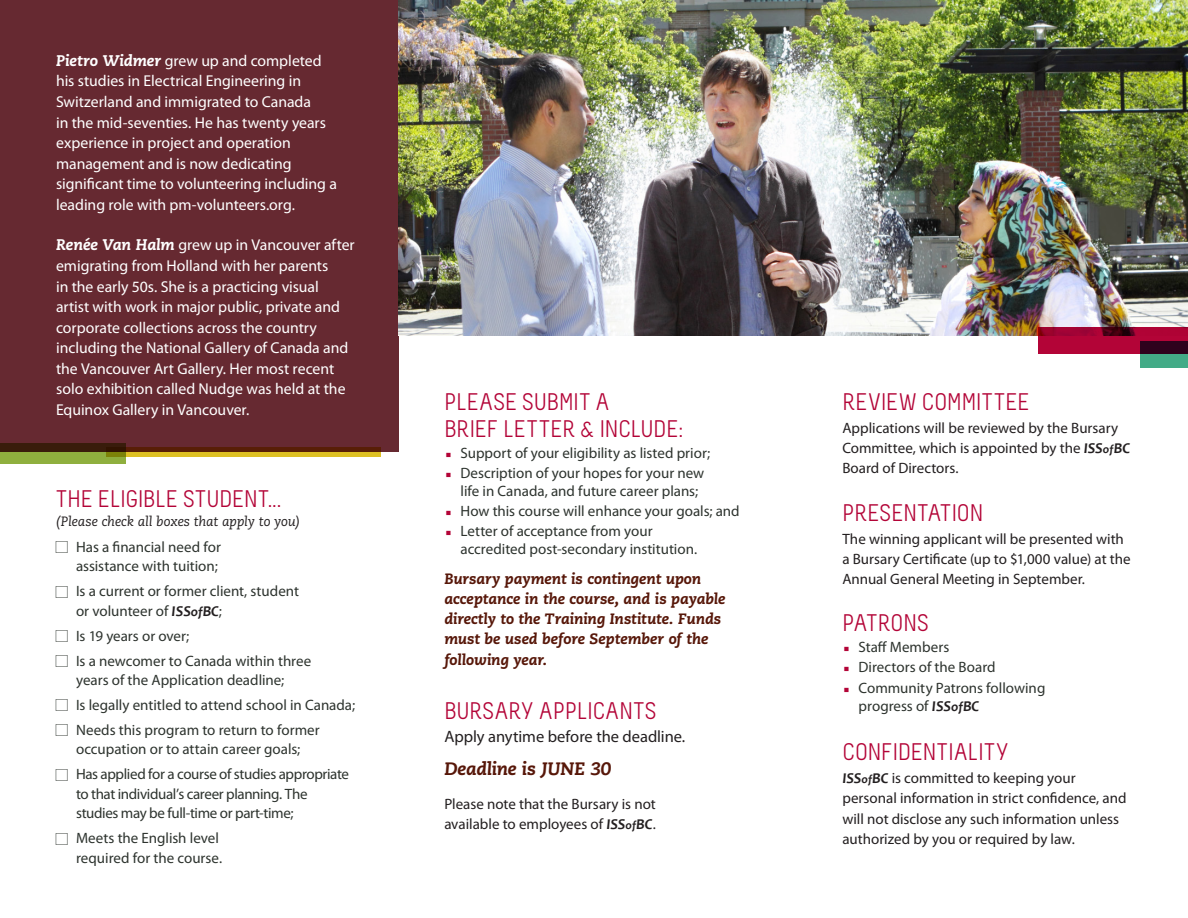
<style>
.page{position:relative;width:1188px;height:918px;background:#fff}
.page>*{position:absolute;margin:0;border:0;box-sizing:border-box;transform-origin:0 0}
.H2_b{font:24px/27px "Melbourne";letter-spacing:.005em;color:#b30437}
.deadline{font:italic 800 18px "Caecilia LT Std";letter-spacing:-.015em;color:#571709}
.body_text{font:16.5px "Myriad Pro";color:#231f20}
.Bio{font:15.75px/20.5px "Myriad Pro";letter-spacing:-.005em;color:#fff}
.body_text-2{font:15px/20.2px "Myriad Pro";color:#231f20}
.Bullets_copy{font:15px/19.5px "Myriad Pro";letter-spacing:-.005em;color:#2d332e;text-align:right}
.Bullets{font:15px/18px "Myriad Pro";color:#2d332e}
.deadline-2{font:italic 800 15px/20.2px "Caecilia LT Std";letter-spacing:-.005em;color:#571709}
.Bullets_copy-2{font:15px/19.5px "Myriad Pro";letter-spacing:-.025em;color:#2d332e}
.body_text-3{font:italic 13.5px "Caecilia LT Std";letter-spacing:-.005em;color:#231f20}
.s1{font-family:"Caecilia LT Std";font-weight:800;font-style:italic;font-size:15.45px}
.s2{font-family:"Carta Std"}
.s3{font-family:"Candara";font-weight:700;font-style:italic;color:#231f20}
.s4{font-family:"Candara";font-weight:700;font-style:italic;font-size:13.5px;color:#231f20}
.s5{color:#b30437}
.s6{font-family:"Candara";font-weight:700;font-style:italic}
.s7{font-family:"Candara";font-weight:700;font-style:italic;font-size:12px}
</style>
<div class="page">
<div style="left:0;top:0;width:398px;height:452px;background:#662931"></div>
<svg style="left:126px;top:447px;width:254px;height:10px;background:#9b6f14"></svg>
<svg style="left:0;top:444px;width:126px;height:20px;background:#6b7227"></svg>
<img style="left:398px;top:0;width:790px;height:336px">
<div style="left:1140px;top:341px;width:48px;height:26px;background:#43ab87"></div>
<svg style="left:1038px;top:327px;width:150px;height:27px;background:#93032f"></svg>
<p class="Bio" style="left:56px;top:50px;width:282px"><span class="s1">Pietro Widmer</span> grew up and completed his studies in Electrical Engineering in Switzerland and immigrated to Canada<br>in the mid-seventies. He has twenty years experience in project and operation management and is now dedicating significant time to volunteering including a leading role with pm-volunteers.org.</p>
<p class="Bio" style="left:56px;top:235px;width:300px"><span class="s1">Renée Van Halm</span> grew up in Vancouver after emigrating from Holland with her parents<br>in the early 50s. She is a practicing visual artist with work in major public, private and corporate collections across the country including the National Gallery of Canada and the Vancouver Art Gallery. Her most recent solo exhibition called Nudge was held at the Equinox Gallery in Vancouver.</p>
<p class="H2_b" style="left:56px;top:488px;width:227px">THE ELIGIBLE STUDENT...</p>
<p class="body_text-3" style="left:56px;top:514px;width:246px">(Please check all boxes that apply to you)</p>
<p class="Bullets_copy" style="left:56px;top:537px;width:167px"><span class="s2">K</span> Has a financial need for assistance with tuition;</p>
<p class="Bullets_copy" style="left:76px;top:581px;width:225px;text-align:left;text-indent:-20px"><span class="s2">K</span> Is a current or former client, student or volunteer of <span class="s3">ISS</span><span class="s4">of</span><span class="s3">BC</span>;</p>
<p class="Bullets_copy" style="left:56px;top:626px;width:135px"><span class="s2">K</span> Is 19 years or over;</p>
<p class="Bullets_copy" style="left:56px;top:651px;width:257px;text-align:center"><span class="s2">K</span> Is a newcomer to Canada within three years of the Application deadline;</p>
<p class="Bullets_copy" style="left:56px;top:695px;width:301px"><span class="s2">K</span> Is legally entitled to attend school in Canada;</p>
<p class="Bullets_copy" style="left:56px;top:720px;width:265px;text-align:center"><span class="s2">K</span> Needs this program to return to former occupation or to attain career goals;</p>
<p class="Bullets_copy-2" style="left:76px;top:764px;width:274px;text-indent:-20px"><span class="s2">K</span> Has applied for a course of studies appropriate to that individual’s career planning. The studies may be full-time or part-time;</p>
<p class="Bullets_copy" style="left:56px;top:828px;width:168px"><span class="s2">K</span> Meets the English level required for the course.</p>
<p class="H2_b" style="left:444px;top:391px;width:240px">PLEASE SUBMIT A<br>BRIEF LETTER &amp; INCLUDE:</p>
<p class="Bullets" style="left:444px;top:443px;width:267px"><span class="s5">◾</span> Support of your eligibility as listed prior;</p>
<p class="Bullets" style="left:461px;top:464px;width:245px;text-indent:-16px"><span class="s5">◾</span> Description of your hopes for your new life in Canada, and future career plans;</p>
<p class="Bullets" style="left:444px;top:502px;width:297px"><span class="s5">◾</span> How this course will enhance your goals; and</p>
<p class="Bullets" style="left:461px;top:522px;width:238px;text-indent:-16px"><span class="s5">◾</span> Letter of acceptance from your accredited post-secondary institution.</p>
<p class="deadline-2" style="left:444px;top:569px;width:283px">Bursary payment is contingent upon acceptance in the course, and is payable directly to the Training Institute. Funds must be used before September of the following year.</p>
<p class="H2_b" style="left:444px;top:699px;width:214px">BURSARY APPLICANTS</p>
<p class="body_text" style="left:444px;top:726px;width:243px">Apply anytime before the deadline.</p>
<p class="deadline" style="left:444px;top:758px;width:169px">Deadline is JUNE 30</p>
<p class="body_text-2" style="left:444px;top:794px;width:213px">Please note that the Bursary is not available to employees of <span class="s6">ISS</span><span class="s7">of</span><span class="s6">BC</span>.</p>
<p class="H2_b" style="left:842px;top:391px;width:189px">REVIEW COMMITTEE</p>
<p class="body_text-2" style="left:842px;top:418px;width:289px">Applications will be reviewed by the Bursary<br>Committee, which is appointed by the <span class="s6">ISS</span><span class="s7">of</span><span class="s6">BC<br></span>Board of Directors.</p>
<p class="H2_b" style="left:842px;top:501px;width:142px">PRESENTATION</p>
<p class="body_text-2" style="left:842px;top:528px;width:290px">The winning applicant will be presented with a Bursary Certificate (up to $1,000 value) at the<br>Annual General Meeting in September.</p>
<p class="H2_b" style="left:842px;top:612px;width:88px">PATRONS</p>
<p class="Bullets" style="left:842px;top:638px;width:108px"><span class="s5">◾</span> Staff Members</p>
<p class="Bullets" style="left:842px;top:658px;width:155px"><span class="s5">◾</span> Directors of the Board</p>
<p class="Bullets" style="left:859px;top:678px;width:188px;text-indent:-16px"><span class="s5">◾</span> Community Patrons following progress of <span class="s3">ISS</span><span class="s4">of</span><span class="s3">BC</span></p>
<p class="H2_b" style="left:842px;top:741px;width:168px">CONFIDENTIALITY</p>
<p class="body_text-2" style="left:842px;top:768px;width:286px"><span class="s6">ISS</span><span class="s7">of</span><span class="s6">BC</span> is committed to keeping your personal information in strict confidence, and will not disclose any such information unless authorized by you or required by law.</p>
</div>
